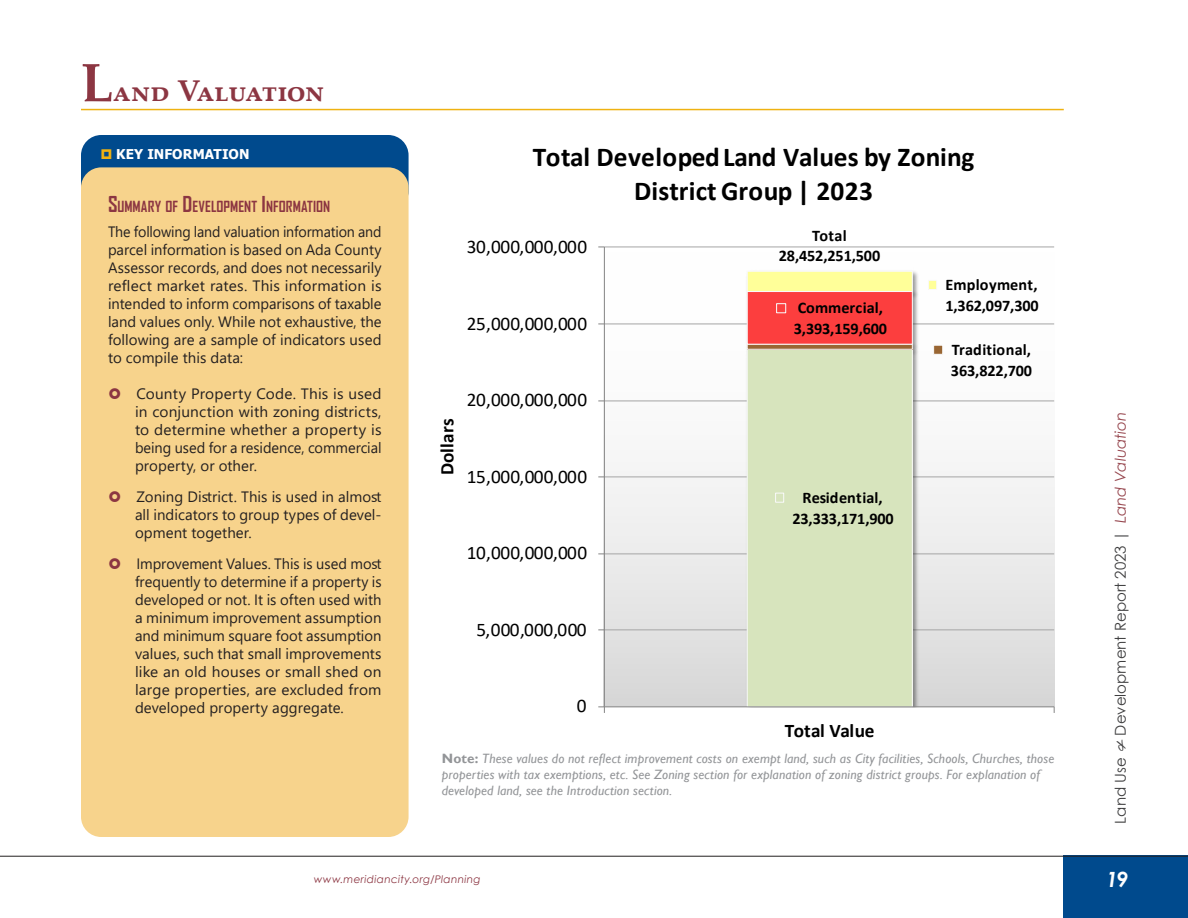
<style>
.page{position:relative;width:1188px;height:918px;background:#fff}
.page>*{position:absolute;margin:0;border:0;box-sizing:border-box;transform-origin:0 0}
.Heading_01{font:700 30px "Palatino Linotype";letter-spacing:-.02em;color:#8c3642}
.t1{font:700 27.3px/33.5px "Calibri";letter-spacing:.005em;color:#000;text-align:center}
.t2{font:italic 700 21px "Century Gothic";color:#fff}
.t3{font:19.2px "Calibri";letter-spacing:-.035em;color:#000}
.t4{font:700 19.2px "Calibri";letter-spacing:-.01em;color:#000}
.t5{font:19.2px "Calibri";letter-spacing:-.005em;color:#000}
.t6{font:700 16.2px/20.2px "Calibri";letter-spacing:-.005em;color:#000}
.t7{font:15px/18px "Segoe UI";letter-spacing:.005em;color:#231f20;text-align:justify}
.t8{font:15px/18px "Segoe UI";letter-spacing:.005em;color:#231f20;text-align:justify;scale:.95 1}
.t9{font:15px "Century Gothic";color:#3e3e3f}
.Heading_03{font:700 14.7px "Agency FB";letter-spacing:.005em;color:#8c3642}
.Notes{font:italic 13.5px/16.2px "Gill Sans";letter-spacing:.01em;color:#939598}
.t10{font:700 13.5px "Tahoma";letter-spacing:.01em;color:#fff}
.t11{font:italic 10.5px "Century Gothic";letter-spacing:.03em;color:#8c3642}
.s1{font-size:54px}
.s2{font-size:21px}
.s3{font-weight:700;font-style:normal}
.s4{font-family:"Vladimir Script";font-size:26.25px}
.s5{font-style:italic;color:#96464e}
</style>
<div class="page">
<div style="left:604px;top:247px;width:451px;height:459px;background:linear-gradient(to bottom,#fff,#dcdcdc)"></div>
<hr style="left:604px;top:629px;width:450px;height:1px;background:#a6a6a6">
<hr style="left:604px;top:553px;width:450px;height:1px;background:#a6a6a6">
<hr style="left:604px;top:476px;width:450px;height:1px;background:#a6a6a6">
<hr style="left:604px;top:400px;width:450px;height:1px;background:#a6a6a6">
<hr style="left:604px;top:323px;width:450px;height:1px;background:#a6a6a6">
<hr style="left:604px;top:246px;width:450px;height:1px;background:#a6a6a6">
<img style="left:743px;top:360px;width:180px;height:346px">
<img style="left:743px;top:302px;width:180px;height:53px">
<img style="left:743px;top:267px;width:180px;height:35px">
<div style="left:747px;top:349px;width:165px;height:358px;background:#d7e4bd"></div>
<div style="left:747px;top:349px;width:166px;height:358px;border:1px solid #f9f9f9"></div>
<div style="left:747px;top:344px;width:165px;height:5px;background:#963"></div>
<div style="left:747px;top:344px;width:166px;height:6px;border:1px solid #f9f9f9"></div>
<div style="left:747px;top:291px;width:166px;height:54px;background:#fc3e3e;border:1px solid #f9f9f9"></div>
<div style="left:747px;top:271px;width:166px;height:21px;background:#ff9;border:1px solid #f9f9f9"></div>
<hr style="left:604px;top:247px;width:1px;height:460px;background:#868686">
<hr style="left:604px;top:706px;width:450px;height:1px;background:#868686">
<svg style="left:598px;top:706px;width:7px;height:7px"></svg>
<div style="left:775px;top:493px;width:9px;height:10px;background:#d7e4bd;border:1px solid #f9f9f9"></div>
<div style="left:933px;top:345px;width:10px;height:10px;background:#963;border:1px solid #f9f9f9"></div>
<div style="left:776px;top:303px;width:10px;height:10px;background:#fc3e3e;border:1px solid #f9f9f9"></div>
<div style="left:929px;top:280px;width:8px;height:9px;background:#ff9"></div>
<div style="left:928px;top:280px;width:9px;height:10px;border:1px solid #f9f9f9"></div>
<div style="left:81px;top:135px;width:328px;height:77px;background:#004a8d;border-radius:20px"></div>
<div style="left:81px;top:167px;width:328px;height:670px;background:#f7d38c;border-radius:20px"></div>
<hr style="left:81px;top:109px;width:983px;height:1px;background:#efb211">
<div style="left:1064px;top:856px;width:124px;height:62px;background:#004a8d"></div>
<hr style="left:0;top:856px;width:1188px;height:1px;background:#231f20">
<p class="Heading_01" style="left:81px;top:70px;width:245px"><span class="s1">L</span>and Valuation</p>
<p class="t10" style="left:116px;top:144px;width:135px">KEY INFORMATION</p>
<p class="Heading_03" style="left:108px;top:197px;width:224px"><span class="s2">S</span>UMMARY OF <span class="s2">D</span>EVELOPMENT <span class="s2">I</span>NFORMATION</p>
<p class="t8" style="left:108px;top:221px;width:289px">The following land valuation information and parcel information is based on Ada County Assessor records, and does not necessarily reflect market rates. This information is intended to inform comparisons of taxable land values only. While not exhaustive, the following are a sample of indicators used to compile this data:</p>
<p class="t7" style="left:135px;top:383px;width:248px">County Property Code. This is used in conjunction with zoning districts, to determine whether a property is being used for a residence, commercial property, or other.</p>
<p class="t7" style="left:135px;top:486px;width:248px">Zoning District. This is used in almost all indicators to group types of devel&shy;opment together.</p>
<p class="t7" style="left:135px;top:553px;width:248px">Improvement Values. This is used most frequently to determine if a property is developed or not. It is often used with a minimum improvement assumption and minimum square foot assumption values, such that small improvements like an old houses or small shed on large properties, are excluded from developed property aggregate.</p>
<p class="t1" style="left:533px;top:140px;width:443px">Total Developed Land Values by Zoning<br>District Group | 2023</p>
<p class="t3" style="left:467px;top:233px;width:122px">30,000,000,000</p>
<p class="t3" style="left:467px;top:310px;width:122px">25,000,000,000</p>
<p class="t4" style="left:434px;top:475px;width:58px;rotate:-90deg">Dollars</p>
<p class="t3" style="left:467px;top:386px;width:122px">20,000,000,000</p>
<p class="t3" style="left:467px;top:463px;width:122px">15,000,000,000</p>
<p class="t3" style="left:467px;top:539px;width:122px">10,000,000,000</p>
<p class="t5" style="left:477px;top:616px;width:112px">5,000,000,000</p>
<p class="t3" style="left:577px;top:693px;width:11px">0</p>
<p class="t6" style="left:779px;top:225px;width:103px;text-align:center">Total<br>28,452,251,500</p>
<p class="t6" style="left:794px;top:298px;width:95px">Commercial,<br>3,393,159,600</p>
<p class="t6" style="left:792px;top:488px;width:103px;text-align:center">Residential,<br>23,333,171,900</p>
<p class="t6" style="left:945px;top:275px;width:95px">Employment,<br>1,362,097,300</p>
<p class="t6" style="left:951px;top:340px;width:83px">Traditional,<br>363,822,700</p>
<p class="t4" style="left:785px;top:717px;width:91px">Total Value</p>
<p class="Notes" style="left:442px;top:750px;width:614px"><span class="s3">Note:</span> These values do not reflect improvement costs on exempt land, such as City facilities, Schools, Churches, those properties with tax exemptions, etc. See Zoning section for explanation of zoning district groups. For explanation of developed land, see the Introduction section.</p>
<p class="t11" style="left:314px;top:872px;width:168px">www.meridiancity.org/Planning</p>
<p class="t9" style="left:1110px;top:824px;width:413px;rotate:-90deg">Land Use <span class="s4">&amp;</span> Development Report 2023 | <span class="s5">Land Valuation</span></p>
<h3 class="t2" style="left:1106px;top:863px;width:23px">19</h3>
</div>
